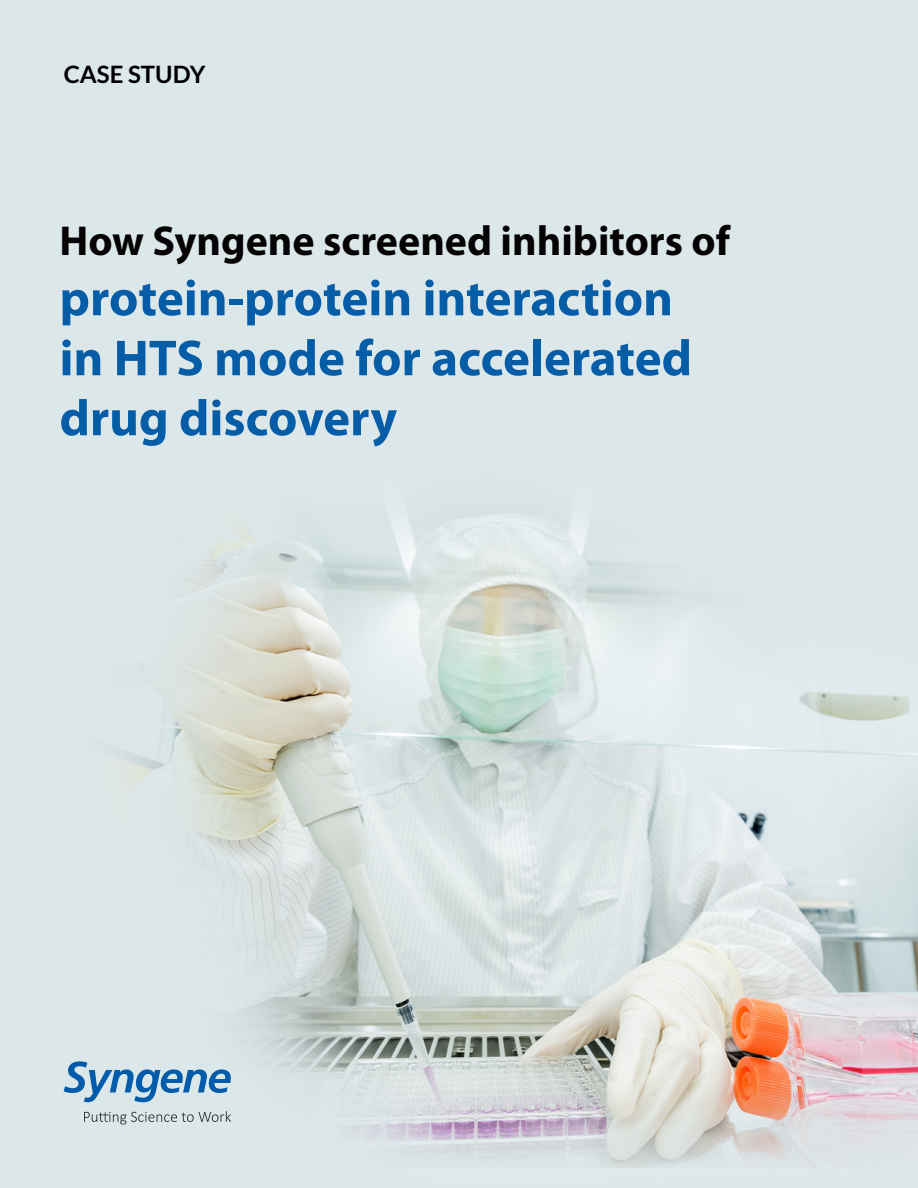
<style>
.page{position:relative;width:918px;height:1188px;background:#fff}
.page>*{position:absolute;margin:0;border:0;box-sizing:border-box;transform-origin:0 0}
.t1{font:700 51px/60px "Myriad Pro";color:#055da8}
.t2{font:700 42px "Myriad Pro";color:#050304}
.t3{font:700 24px "Lato";color:#000}
</style>
<div class="page">
<img style="left:0;top:0;width:918px;height:1188px">
<svg style="left:84px;top:1111px;width:147px;height:14px;background:#bfc8ca"></svg>
<svg style="left:64px;top:1061px;width:167px;height:41px;background:#93b8d4"></svg>
<p class="t3" style="left:64px;top:61px;width:143px">CASE STUDY</p>
<p class="t2" style="left:60px;top:214px;width:672px">How Syngene screened inhibitors of</p>
<p class="t1" style="left:60px;top:266px;width:634px">protein-protein interaction in HTS mode for accelerated drug discovery</p>
</div>
